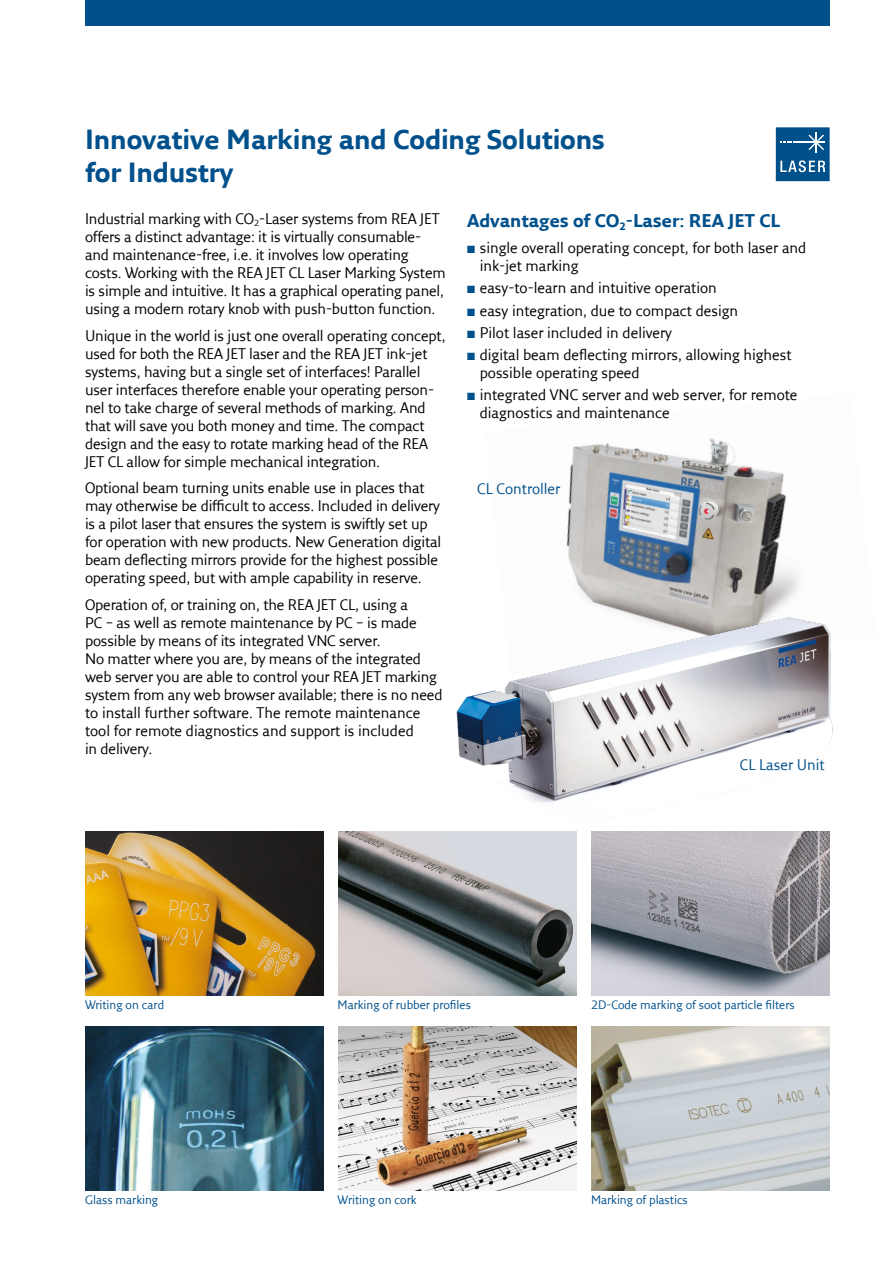
<style>
.page{position:relative;width:893px;height:1263px;background:#fff}
.page>*{position:absolute;margin:0;border:0;box-sizing:border-box;transform-origin:0 0}
.t1{font:700 27px/33px "Fresco Sans LF";letter-spacing:-.005em;color:#00508c}
.t2{font:700 18px "Fresco Sans LF";color:#00508c}
.t3{font:15px/18px "Fresco Sans LF";letter-spacing:-.01em;color:#000}
.t4{font:15px "Fresco Sans LF";color:#00508c}
.t5{font:12px "Fresco Sans LF";color:#00508c}
.s1{color:#00508c}
</style>
<div class="page">
<img style="left:566px;top:438px;width:233px;height:142px">
<img style="left:456px;top:580px;width:377px;height:278px">
<div style="left:85px;top:0;width:744px;height:26px;background:#00508c"></div>
<div style="left:776px;top:128px;width:53px;height:52px;background:#00508c"></div>
<div style="left:776px;top:128px;width:53px;height:53px;border:1px solid #00508c"></div>
<svg style="left:780px;top:160px;width:45px;height:12px"></svg>
<hr style="left:793px;top:142px;width:32px;height:1px;background:#fff">
<hr style="left:815px;top:132px;width:2px;height:21px;background:#fff">
<svg style="left:808px;top:135px;width:16px;height:15px"></svg>
<img style="left:338px;top:1027px;width:238px;height:164px">
<img style="left:591px;top:1027px;width:238px;height:164px">
<img style="left:85px;top:1027px;width:238px;height:164px">
<img style="left:338px;top:831px;width:238px;height:164px">
<img style="left:591px;top:831px;width:238px;height:164px">
<img style="left:85px;top:831px;width:238px;height:164px">
<h1 class="t1" style="left:85px;top:122px;width:521px">Innovative Marking and Coding Solutions for Industry</h1>
<p class="t3" style="left:85px;top:210px;width:362px">Industrial marking with CO<sub>2</sub>-Laser systems from REA JET offers a distinct advantage: it is virtually consumable&shy;and maintenance-free, i.e. it involves low operating costs. Working with the REA JET CL Laser Marking System is simple and intuitive. It has a graphical operating panel, using a modern rotary knob with push-button function.</p>
<p class="t3" style="left:85px;top:326px;width:362px">Unique in the world is just one overall operating concept, used for both the REA JET laser and the REA JET ink-jet systems, having but a single set of interfaces! Parallel user interfaces therefore enable your operating person&shy;nel to take charge of several methods of marking. And that will save you both money and time. The compact design and the easy to rotate marking head of the REA JET CL allow for simple mechanical integration.</p>
<p class="t3" style="left:85px;top:479px;width:358px">Optional beam turning units enable use in places that may otherwise be difficult to access. Included in delivery is a pilot laser that ensures the system is swiftly set up for operation with new products. New Generation digital beam deflecting mirrors provide for the highest possible operating speed, but with ample capability in reserve.</p>
<p class="t3" style="left:85px;top:595px;width:359px">Operation of, or training on, the REA JET CL, using a<br>PC – as well as remote maintenance by PC – is made possible by means of its integrated VNC server.<br>No matter where you are, by means of the integrated web server you are able to control your REA JET marking system from any web browser available; there is no need to install further software. The remote maintenance tool for remote diagnostics and support is included<br>in delivery.</p>
<p class="t2" style="left:467px;top:209px;width:314px">Advantages of CO<sub>2</sub>-Laser: REA JET CL</p>
<p class="t3" style="left:480px;top:239px;width:328px;text-indent:-13px"><span class="s1">■</span> single overall operating concept, for both laser and ink-jet marking</p>
<p class="t3" style="left:467px;top:279px;width:251px"><span class="s1">■</span> easy-to-learn and intuitive operation</p>
<p class="t3" style="left:467px;top:301px;width:273px"><span class="s1">■</span> easy integration, due to compact design</p>
<p class="t3" style="left:467px;top:323px;width:206px"><span class="s1">■</span> Pilot laser included in delivery</p>
<p class="t3" style="left:480px;top:346px;width:313px;text-indent:-13px"><span class="s1">■</span> digital beam deflecting mirrors, allowing highest possible operating speed</p>
<p class="t3" style="left:480px;top:386px;width:319px;text-indent:-13px"><span class="s1">■</span> integrated VNC server and web server, for remote diagnostics and maintenance</p>
<p class="t4" style="left:477px;top:480px;width:85px">CL Controller</p>
<p class="t4" style="left:740px;top:755px;width:86px">CL Laser Unit</p>
<p class="t5" style="left:85px;top:997px;width:81px">Writing on card</p>
<p class="t5" style="left:338px;top:997px;width:135px">Marking of rubber profiles</p>
<p class="t5" style="left:591px;top:997px;width:205px">2D-Code marking of soot particle filters</p>
<p class="t5" style="left:85px;top:1193px;width:75px">Glass marking</p>
<p class="t5" style="left:338px;top:1193px;width:80px">Writing on cork</p>
<p class="t5" style="left:591px;top:1193px;width:98px">Marking of plastics</p>
</div>
